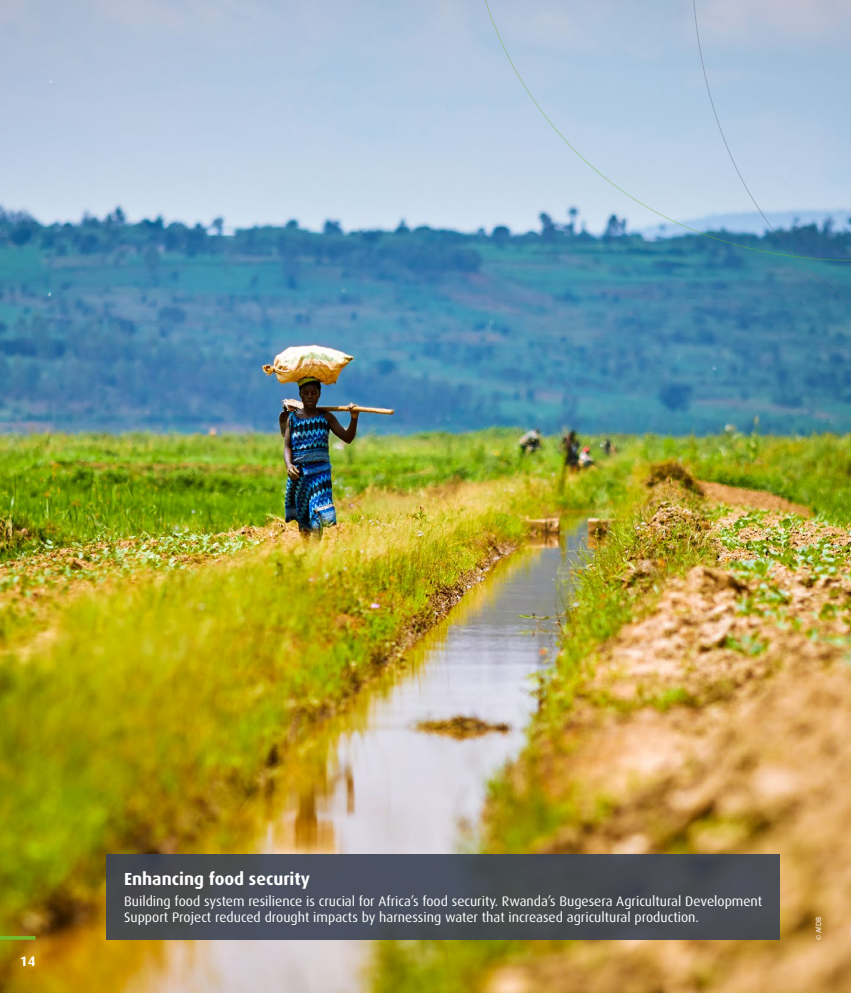
<style>
.page{position:relative;width:851px;height:993px;background:#fff}
.page>*{position:absolute;margin:0;border:0;box-sizing:border-box;transform-origin:0 0}
.t1{font:700 17.5px "Dax";color:#fff}
.t2{font:13.75px/16.5px "Dax";color:#fff}
.t3{font:700 13.75px "Dax";color:#fff}
.t4{font:7.5px "Myriad Pro";color:#fff}
</style>
<div class="page">
<img style="left:0;top:0;width:850px;height:992px">
<div style="left:106px;top:853px;width:674px;height:86px;background:linear-gradient(to right,#494e56,#494c53)"></div>
<svg style="left:389px;top:0;width:461px;height:333px;background:#91b4cf"></svg>
<svg style="left:0;top:935px;width:35px;height:4px"></svg>
<p class="t3" style="left:20px;top:953px;width:17px">14</p>
<p class="t1" style="left:124px;top:869px;width:187px">Enhancing food security</p>
<p class="t2" style="left:124px;top:892px;width:639px">Building food system resilience is crucial for Africa’s food security. Rwanda’s Bugesera Agricultural Development<br>Support Project reduced drought impacts by harnessing water that increased agricultural production.</p>
<p class="t4" style="left:813px;top:939px;width:24px;rotate:-90deg">© AfDB</p>
</div>
